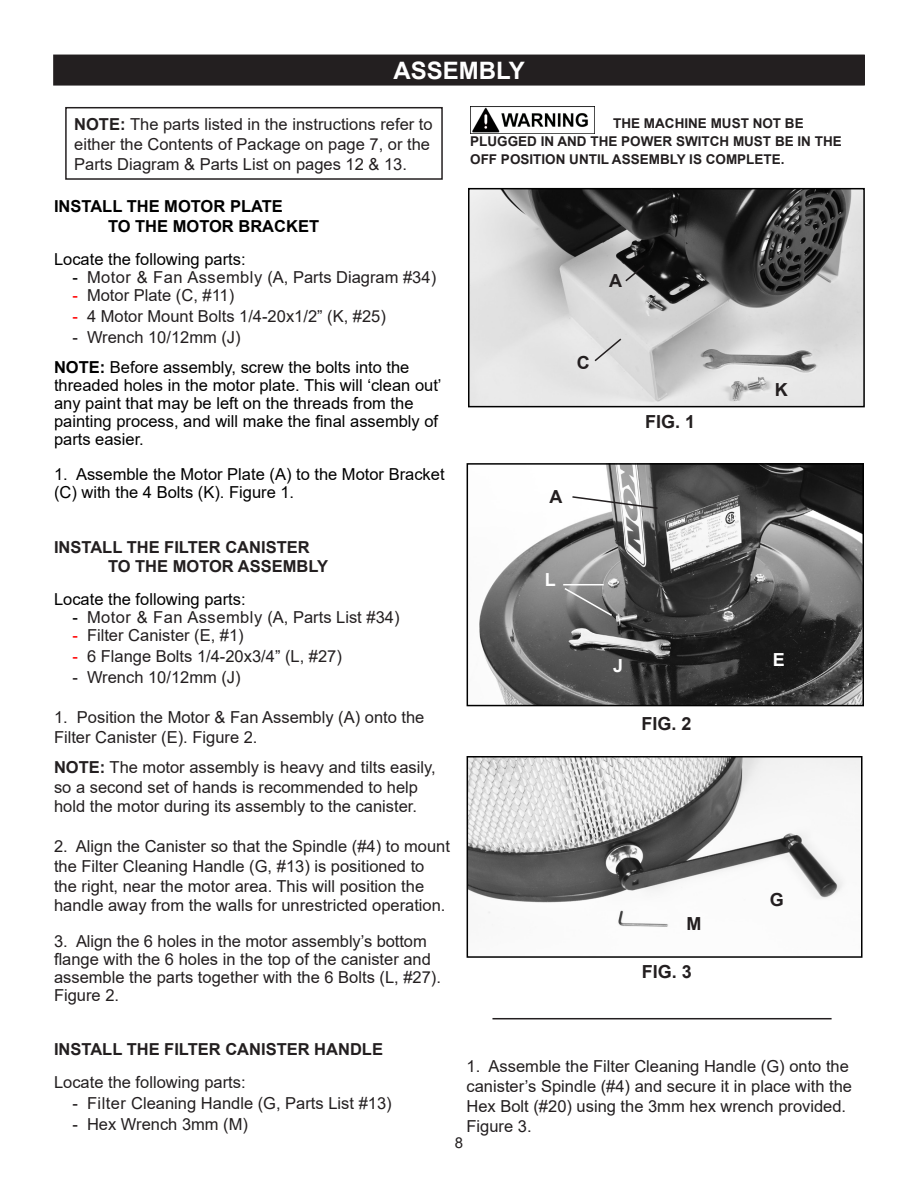
<style>
.page{position:relative;width:918px;height:1188px;background:#fff}
.page>*{position:absolute;margin:0;border:0;box-sizing:border-box;transform-origin:0 0}
.t1{font:700 24px "Arial";color:#fff}
.t2{font:700 18px "Arial";color:#231f20}
.t3{font:700 18px "Arial";color:#fff}
.t4{font:16.5px/19.8px "Arial";color:#231f20}
.t5{font:16.5px/18px "Arial";color:#000}
.t6{font:700 16.5px "Arial";color:#231f20}
.t7{font:16.5px "Arial";letter-spacing:.03em;color:#231f20}
.t8{font:700 16.5px "Arial";color:#000}
.t9{font:15px "Arial";color:#231f20}
.t10{font:700 13.5px/18px "Arial";color:#231f20}
.s1{font-weight:700}
.s2{color:#000}
.s3{color:#f00}
</style>
<div class="page">
<img style="left:479px;top:466px;width:382px;height:237px">
<div style="left:467px;top:463px;width:397px;height:243px;border:2px solid #000"></div>
<div style="left:54px;top:55px;width:810px;height:30px;background:#231f20"></div>
<div style="left:53px;top:55px;width:812px;height:31px;border:2px solid #231f20"></div>
<img style="left:470px;top:107px;width:124px;height:27px">
<img style="left:471px;top:191px;width:391px;height:213px">
<div style="left:468px;top:188px;width:397px;height:219px;border:2px solid #000"></div>
<img style="left:470px;top:759px;width:390px;height:168px">
<div style="left:467px;top:756px;width:396px;height:202px;border:2px solid #000"></div>
<div style="left:65px;top:107px;width:378px;height:73px;border:2px solid #231f20"></div>
<hr style="left:492px;top:1018px;width:340px;height:1px;background:#231f20">
<svg style="left:624px;top:264px;width:22px;height:19px"></svg>
<svg style="left:593px;top:337px;width:30px;height:26px"></svg>
<svg style="left:571px;top:495px;width:88px;height:15px"></svg>
<hr style="left:563px;top:584px;width:41px;height:1px;background:#fff">
<svg style="left:563px;top:587px;width:51px;height:30px;background:#848484"></svg>
<p class="t1" style="left:394px;top:54px;width:133px">ASSEMBLY</p>
<p class="t4" style="left:74px;top:114px;width:360px"><span class="s1">NOTE:</span> The parts listed in the instructions refer to either the Contents of Package on page 7, or the<br>Parts Diagram &amp; Parts List on pages 12 &amp; 13.</p>
<p class="t8" style="left:54px;top:195px;width:230px">INSTALL THE MOTOR PLATE</p>
<p class="t8" style="left:108px;top:215px;width:213px">TO THE MOTOR BRACKET</p>
<p class="t5" style="left:54px;top:250px;width:193px">Locate the following parts:</p>
<p class="t7" style="left:72px;top:266px;width:365px"><span class="s2">-</span> Motor &amp; Fan Assembly (A, Parts Diagram #34)</p>
<p class="t4" style="left:72px;top:285px;width:163px"><span class="s3">-</span> Motor Plate (C, #11)</p>
<p class="t4" style="left:72px;top:306px;width:315px"><span class="s3">-</span> 4 Motor Mount Bolts 1/4-20x1/2” (K, #25)</p>
<p class="t4" style="left:72px;top:327px;width:170px">- Wrench 10/12mm (J)</p>
<p class="t5" style="left:54px;top:358px;width:389px"><span class="s1">NOTE:</span> Before assembly, screw the bolts into the threaded holes in the motor plate. This will ‘clean out’ any paint that may be left on the threads from the painting process, and will make the final assembly of parts easier.</p>
<p class="t5" style="left:54px;top:465px;width:392px">1. Assemble the Motor Plate (A) to the Motor Bracket (C) with the 4 Bolts (K). Figure 1.</p>
<p class="t6" style="left:54px;top:535px;width:257px">INSTALL THE FILTER CANISTER</p>
<p class="t6" style="left:108px;top:555px;width:222px">TO THE MOTOR ASSEMBLY</p>
<p class="t5" style="left:54px;top:591px;width:193px">Locate the following parts:</p>
<p class="t7" style="left:72px;top:606px;width:329px"><span class="s2">-</span> Motor &amp; Fan Assembly (A, Parts List #34)</p>
<p class="t4" style="left:72px;top:626px;width:173px"><span class="s3">-</span> Filter Canister (E, #1)</p>
<p class="t4" style="left:72px;top:647px;width:271px"><span class="s3">-</span> 6 Flange Bolts 1/4-20x3/4” (L, #27)</p>
<p class="t4" style="left:72px;top:668px;width:170px">- Wrench 10/12mm (J)</p>
<p class="t4" style="left:54px;top:707px;width:372px">1. Position the Motor &amp; Fan Assembly (A) onto the<br>Filter Canister (E). Figure 2.</p>
<p class="t4" style="left:54px;top:757px;width:383px"><span class="s1">NOTE:</span> The motor assembly is heavy and tilts easily, so a second set of hands is recommended to help hold the motor during its assembly to the canister.</p>
<p class="t4" style="left:54px;top:836px;width:397px">2. Align the Canister so that the Spindle (#4) to mount the Filter Cleaning Handle (G, #13) is positioned to the right, near the motor area. This will position the handle away from the walls for unrestricted operation.</p>
<p class="t4" style="left:54px;top:933px;width:389px;line-height:18px">3. Align the 6 holes in the motor assembly’s bottom flange with the 6 holes in the top of the canister and assemble the parts together with the 6 Bolts (L, #27).</p>
<p class="t4" style="left:54px;top:986px;width:67px">Figure 2.</p>
<p class="t6" style="left:54px;top:1037px;width:331px">INSTALL THE FILTER CANISTER HANDLE</p>
<p class="t4" style="left:54px;top:1072px;width:193px">Locate the following parts:</p>
<p class="t4" style="left:72px;top:1093px;width:321px">- Filter Cleaning Handle (G, Parts List #13)</p>
<p class="t4" style="left:72px;top:1114px;width:177px">- Hex Wrench 3mm (M)</p>
<p class="t10" style="left:470px;top:114px;width:373px;text-indent:143px">THE MACHINE MUST NOT BE<br>PLUGGED IN AND THE POWER SWITCH MUST BE IN THE<br>OFF POSITION UNTIL ASSEMBLY IS COMPLETE.</p>
<p class="t2" style="left:609px;top:268px;width:14px">A</p>
<p class="t2" style="left:577px;top:350px;width:14px">C</p>
<p class="t2" style="left:549px;top:484px;width:14px">A</p>
<p class="t2" style="left:645px;top:409px;width:52px">FIG. 1</p>
<p class="t3" style="left:545px;top:567px;width:12px">L</p>
<p class="t3" style="left:613px;top:653px;width:12px">J</p>
<p class="t2" style="left:641px;top:711px;width:52px">FIG. 2</p>
<p class="t2" style="left:687px;top:911px;width:16px">M</p>
<p class="t2" style="left:642px;top:959px;width:52px">FIG. 3</p>
<p class="t2" style="left:775px;top:377px;width:14px">K</p>
<p class="t3" style="left:773px;top:647px;width:14px">E</p>
<p class="t2" style="left:770px;top:887px;width:16px">G</p>
<p class="t4" style="left:467px;top:1056px;width:387px">1. Assemble the Filter Cleaning Handle (G) onto the canister’s Spindle (#4) and secure it in place with the<br>Hex Bolt (#20) using the 3mm hex wrench provided.</p>
<p class="t4" style="left:467px;top:1116px;width:67px">Figure 3.</p>
<p class="t9" style="left:455px;top:1133px;width:10px">8</p>
</div>
